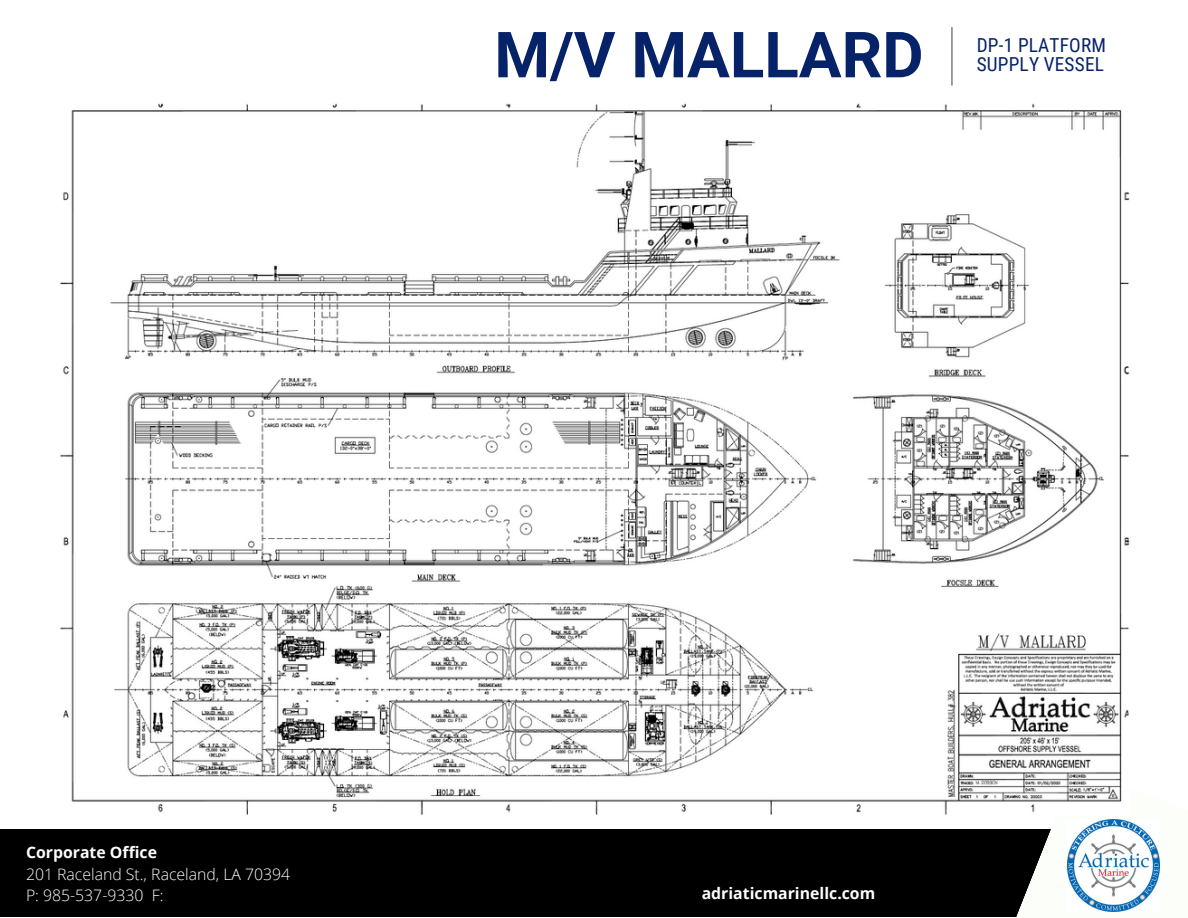
<style>
.page{position:relative;width:1188px;height:918px;background:#fff}
.page>*{position:absolute;margin:0;border:0;box-sizing:border-box;transform-origin:0 0}
.t1{font:700 63.6px "Roboto";color:#062268}
.t2{font:19.2px "Roboto Condensed";letter-spacing:.01em;color:#062268}
.t3{font:300 15.9px/21.8px "Open Sans";color:#fcfefa}
.t4{font:700 15.9px "Open Sans";color:#fcfefa}
</style>
<div class="page">
<hr style="left:951px;top:27px;width:2px;height:59px;background:#545454">
<div style="left:0;top:829px;width:1060px;height:87px;background:#000"></div>
<svg style="left:1013px;top:829px;width:55px;height:88px"></svg>
<img style="left:1068px;top:819px;width:92px;height:93px">
<img style="left:60px;top:103px;width:1070px;height:712px">
<h1 class="t1" style="left:494px;top:18px;width:431px">M/V MALLARD</h1>
<p class="t2" style="left:977px;top:34px;width:131px">DP-1 PLATFORM</p>
<p class="t2" style="left:977px;top:53px;width:129px">SUPPLY VESSEL</p>
<p class="t4" style="left:26px;top:841px;width:133px">Corporate Office</p>
<p class="t3" style="left:26px;top:863px;width:266px">201 Raceland St., Raceland, LA 70394<br>P: 985-537-9330 F:</p>
<p class="t4" style="left:702px;top:882px;width:175px">adriaticmarinellc.com</p>
</div>
